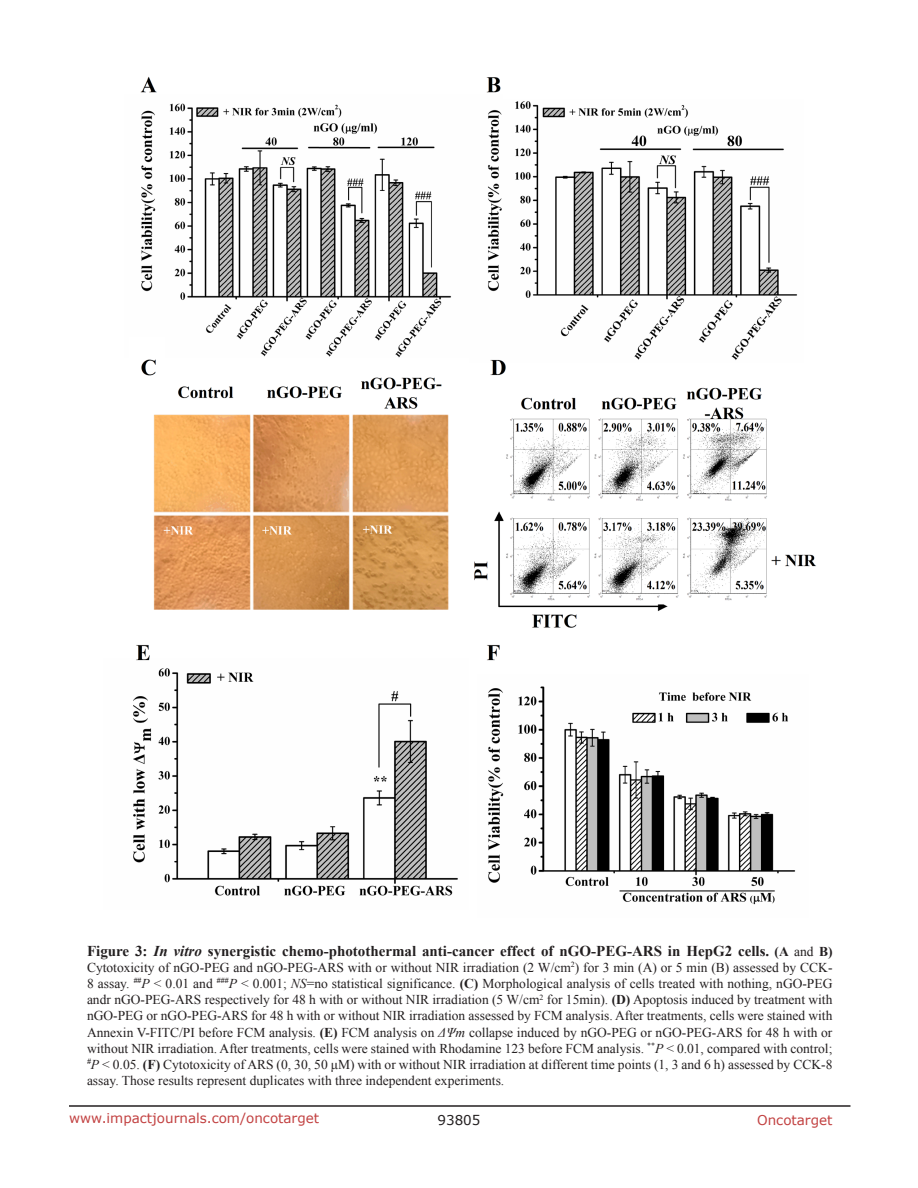
<style>
.page{position:relative;width:918px;height:1188px;background:#fff}
.page>*{position:absolute;margin:0;border:0;box-sizing:border-box;transform-origin:0 0}
.figuretext{font:700 15px "Times New Roman";color:#231f20}
.figuretext-2{font:13.5px/16.2px "Times New Roman";color:#231f20;text-align:justify}
.t1{font:13.5px "Verdana";color:#c24141}
.t2{font:13.5px "Verdana";color:#231f20}
.s1{font-style:italic}
.s2{font-size:13.5px}
.s3{font-weight:400;font-size:13.5px}
.s4{font-weight:700}
</style>
<div class="page">
<hr style="left:69px;top:1105px;width:781px;height:2px;background:#231f20">
<img style="left:133px;top:76px;width:683px;height:829px">
<p class="figuretext" style="left:87px;top:940px;width:747px">Figure 3: <span class="s1">In vitro</span> synergistic chemo-photothermal anti-cancer effect of nGO-PEG-ARS in HepG2 cells. <span class="s2">(A</span> <span class="s3">and</span> <span class="s2">B)</span></p>
<p class="figuretext-2" style="left:87px;top:959px;width:747px">Cytotoxicity of nGO-PEG and nGO-PEG-ARS with or without NIR irradiation (2 W/cm<sup>2</sup>) for 3 min (A) or 5 min (B) assessed by CCK-8 assay. <sup>##</sup><span class="s1">P</span> &lt; 0.01 and <sup>###</sup><span class="s1">P</span> &lt; 0.001; <span class="s1">NS</span>=no statistical significance. <span class="s4">(C)</span> Morphological analysis of cells treated with nothing, nGO-PEG andr nGO-PEG-ARS respectively for 48 h with or without NIR irradiation (5 W/cm<sup>2</sup> for 15min). <span class="s4">(D)</span> Apoptosis induced by treatment with nGO-PEG or nGO-PEG-ARS for 48 h with or without NIR irradiation assessed by FCM analysis. After treatments, cells were stained with Annexin V-FITC/PI before FCM analysis. <span class="s4">(E)</span> FCM analysis on <span class="s1">ΔΨm</span> collapse induced by nGO-PEG or nGO-PEG-ARS for 48 h with or without NIR irradiation. After treatments, cells were stained with Rhodamine 123 before FCM analysis. <sup>**</sup><span class="s1">P</span> &lt; 0.01, compared with control; <sup>#</sup><span class="s1">P</span> &lt; 0.05. <span class="s4">(F)</span> Cytotoxicity of ARS (0, 30, 50 μM) with or without NIR irradiation at different time points (1, 3 and 6 h) assessed by CCK-8 assay. Those results represent duplicates with three independent experiments.</p>
<p class="t1" style="left:69px;top:1109px;width:252px">www.impactjournals.com/oncotarget</p>
<p class="t2" style="left:438px;top:1111px;width:44px">93805</p>
<p class="t1" style="left:757px;top:1111px;width:77px">Oncotarget</p>
</div>
